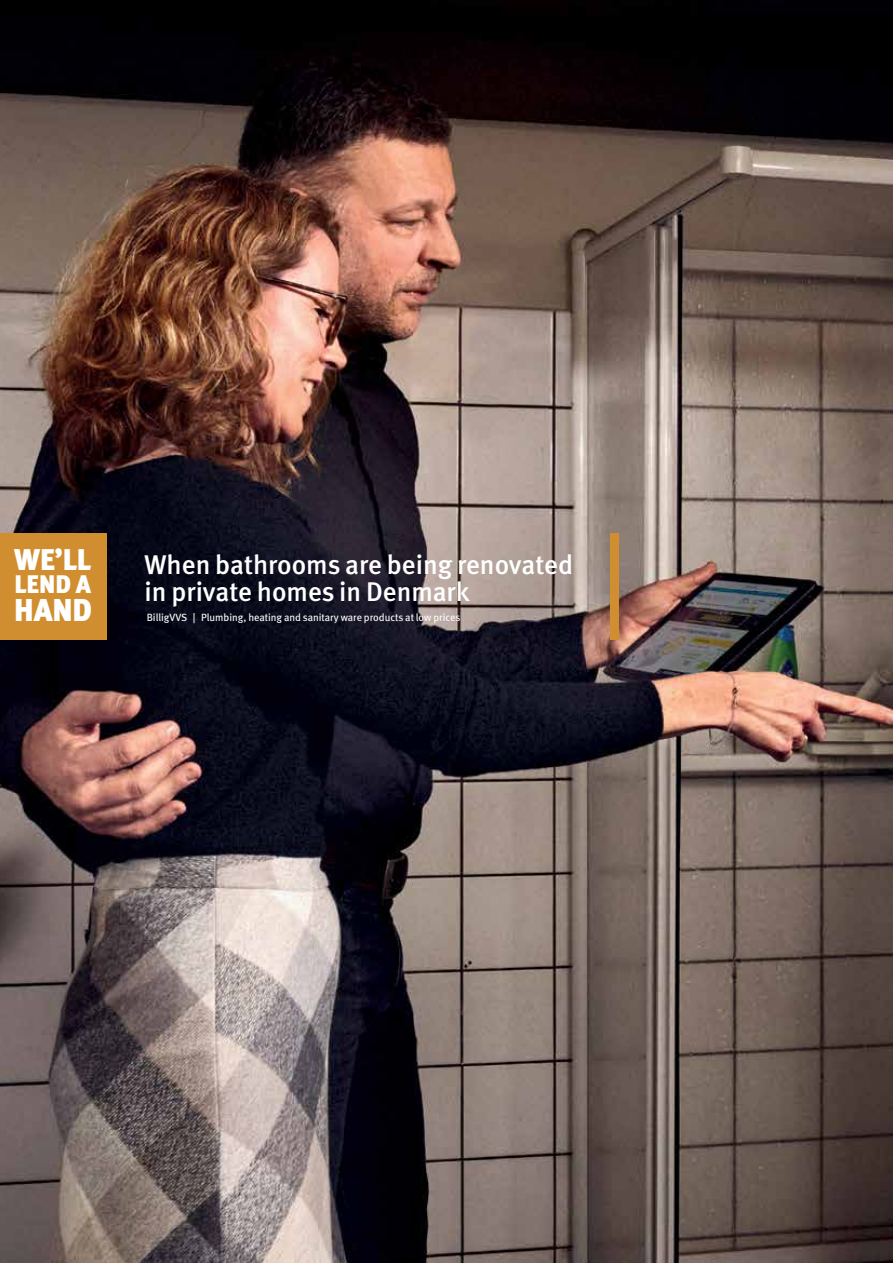
<style>
.page{position:relative;width:893px;height:1263px;background:#fff}
.page>*{position:absolute;margin:0;border:0;box-sizing:border-box;transform-origin:0 0}
.t1{font:31.65px "Meta Black LF";color:#fff}
.t2{font:30px "Meta Black LF";color:#fff}
.t3{font:27px/27px "Meta Medium LF";color:#fff}
.t4{font:25.35px "Meta Black LF";color:#fff}
.t5{font:10.5px "Meta Book LF";color:#fff}
</style>
<div class="page">
<img style="left:0;top:0;width:893px;height:1263px">
<div style="left:610px;top:534px;width:9px;height:106px;background:#d18e30"></div>
<div style="left:0;top:534px;width:106px;height:106px;background:#d18e30"></div>
<h2 class="t2" style="left:14px;top:541px;width:79px">WE’LL</h2>
<h3 class="t4" style="left:14px;top:569px;width:78px">LEND A</h3>
<h1 class="t1" style="left:14px;top:591px;width:79px">HAND</h1>
<h3 class="t3" style="left:145px;top:551px;width:430px">When bathrooms are being renovated in private homes in Denmark</h3>
<p class="t5" style="left:147px;top:611px;width:315px">BilligVVS | Plumbing, heating and sanitary ware products at low prices</p>
</div>
